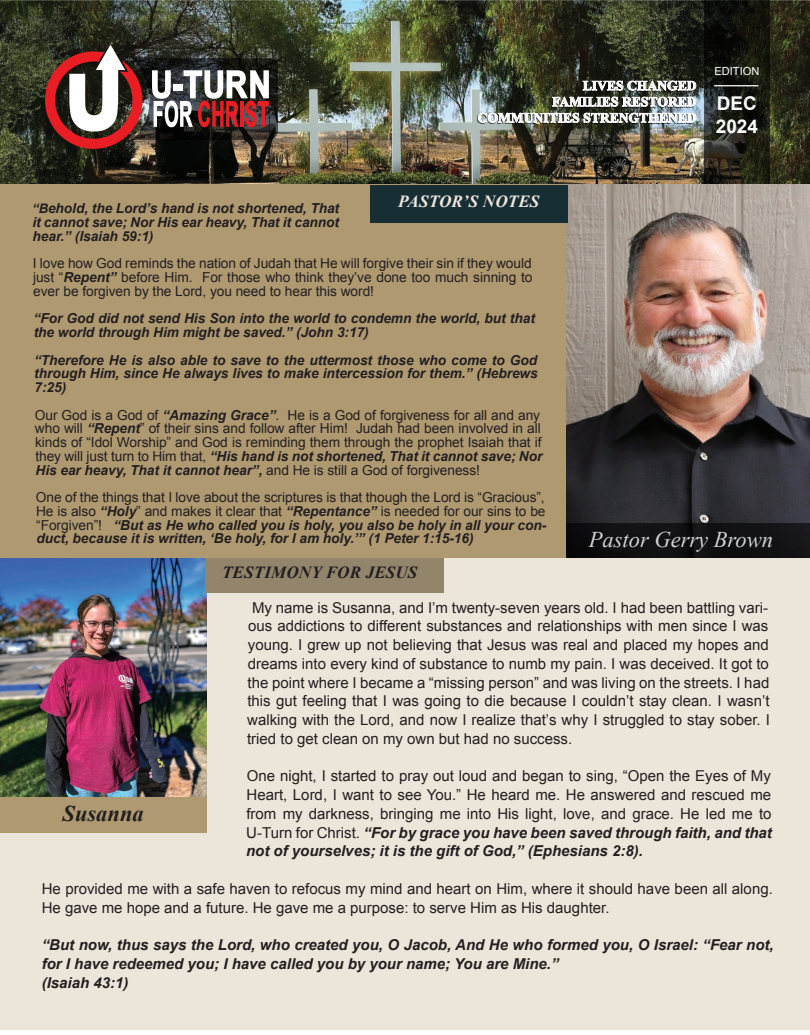
<style>
.page{position:relative;width:810px;height:1035px;background:#fff}
.page>*{position:absolute;margin:0;border:0;box-sizing:border-box;transform-origin:0 0}
.t1{font:italic 22.5px "Times New Roman";color:#d1d2d4}
.t2{font:italic 700 22.5px "Times New Roman";color:#231f20}
.t3{font:700 19px/22.8px "Arial";color:#fff}
.t4{font:italic 700 17px "Times New Roman";letter-spacing:.01em;color:#231f20}
.t5{font:italic 700 17px "Times New Roman";letter-spacing:.01em;color:#ece5da}
.t6{font:15px/18.8px "Arial";color:#231f20}
.t7{font:italic 700 15px/18.8px "Arial";color:#231f20}
.t8{font:13.75px/13.8px "Arial";letter-spacing:-.005em;color:#231f20}
.t9{font:italic 700 13.75px/13.8px "Arial";letter-spacing:-.005em;color:#231f20;text-align:justify}
.t10{font:700 13.38px/16.1px "Times New Roman";letter-spacing:.01em;color:#fff;text-align:right}
.t11{font:11.12px "Arial";color:#fff}
.s1{font-size:13.12px}
.s2{font-weight:700;font-style:italic}
</style>
<div class="page">
<img style="left:0;top:0;width:810px;height:184px">
<svg style="left:45px;top:45px;width:233px;height:104px"></svg>
<svg style="left:704px;top:0;width:66px;height:184px;background:#1a1b13"></svg>
<hr style="left:714px;top:85px;width:44px;height:1px;background:#fff">
<img style="left:477px;top:81px;width:219px;height:43px">
<div style="left:0;top:558px;width:810px;height:471px;background:#ece5da"></div>
<img style="left:562px;top:184px;width:248px;height:340px">
<div style="left:562px;top:524px;width:248px;height:34px;background:#111113"></div>
<img style="left:0;top:558px;width:206px;height:239px">
<div style="left:0;top:797px;width:206px;height:35px;background:#af9971"></div>
<div style="left:205px;top:558px;width:238px;height:35px;background:#92856c"></div>
<div style="left:0;top:197px;width:566px;height:361px;background:#af9971"></div>
<div style="left:370px;top:185px;width:198px;height:37px;background:#182e35"></div>
<p class="t10" style="left:478px;top:77px;width:220px">LIVES CHANGED<br>FAMILIES RESTORED<br>COMMUNITIES STRENGTHENED</p>
<p class="t11" style="left:714px;top:63px;width:46px">EDITION</p>
<p class="t3" style="left:716px;top:93px;width:44px">DEC<br>2024</p>
<p class="t5" style="left:398px;top:190px;width:143px">PASTOR’S NOTES</p>
<p class="t9" style="left:32px;top:202px;width:309px"><span class="s1">“B</span>ehold, the Lord’s hand is not shortened, That it cannot save; Nor His ear heavy, That it cannot hear.” (Isaiah 59:1)</p>
<p class="t8" style="left:33px;top:257px;width:501px;text-align:justify">I love how God reminds the nation of Judah that He will forgive their sin if they would just “<span class="s2">Repent”</span> before Him. For those who think they’ve done too much sinning to ever be forgiven by the Lord, you need to hear this word!</p>
<p class="t9" style="left:34px;top:312px;width:503px">“For God did not send His Son into the world to condemn the world, but that the world through Him might be saved.” (John 3:17)</p>
<p class="t9" style="left:34px;top:353px;width:505px">“Therefore He is also able to save to the uttermost those who come to God through Him, since He always lives to make intercession for them.” (Hebrews 7:25)</p>
<p class="t8" style="left:35px;top:408px;width:509px">Our God is a God of <span class="s2">“Amazing Grace”</span>. He is a God of forgiveness for all and any who will <span class="s2">“Repent</span>” of their sins and follow after Him! Judah had been involved in all kinds of “Idol Worship” and God is reminding them through the prophet Isaiah that if they will just turn to Him that, <span class="s2">“His hand is not shortened, That it cannot save; Nor His ear heavy, That it cannot hear”,</span> and He is still a God of forgiveness!</p>
<p class="t8" style="left:36px;top:491px;width:512px">One of the things that I love about the scriptures is that though the Lord is “Gracious”, He is also <span class="s2">“Holy</span>” and makes it clear that <span class="s2">“Repentance”</span> is needed for our sins to be “Forgiven”! <span class="s2">“But as He who called you is holy, you also be holy in all your con&shy;duct, because it is written, ‘Be holy, for I am holy.’” (1 Peter 1:15-16)</span></p>
<h1 class="t1" style="left:589px;top:524px;width:186px">Pastor Gerry Brown</h1>
<p class="t4" style="left:222px;top:561px;width:197px">TESTIMONY FOR JESUS</p>
<p class="t6" style="left:247px;top:598px;width:524px;text-indent:5px">My name is Susanna, and I’m twenty-seven years old. I had been battling vari&shy;ous addictions to different substances and relationships with men since I was young. I grew up not believing that Jesus was real and placed my hopes and dreams into every kind of substance to numb my pain. I was deceived. It got to the point where I became a “missing person” and was living on the streets. I had this gut feeling that I was going to die because I couldn’t stay clean. I wasn’t walking with the Lord, and now I realize that’s why I struggled to stay sober. I tried to get clean on my own but had no success.</p>
<p class="t6" style="left:246px;top:767px;width:527px;text-align:justify">One night, I started to pray out loud and began to sing, “Open the Eyes of My Heart, Lord, I want to see You.” He heard me. He answered and rescued me from my darkness, bringing me into His light, love, and grace. He led me to U-Turn for Christ. <span class="s2">“For by grace you have been saved through faith, and that not of yourselves; it is the gift of God,” (Ephesians 2:8).</span></p>
<p class="t6" style="left:42px;top:879px;width:733px">He provided me with a safe haven to refocus my mind and heart on Him, where it should have been all along.<br>He gave me hope and a future. He gave me a purpose: to serve Him as His daughter.</p>
<p class="t7" style="left:42px;top:936px;width:734px">“But now, thus says the Lord, who created you, O Jacob, And He who formed you, O Israel: “Fear not, for I have redeemed you; I have called you by your name; You are Mine.”<br>(Isaiah 43:1)</p>
<h1 class="t2" style="left:63px;top:797px;width:83px">Susanna</h1>
</div>
